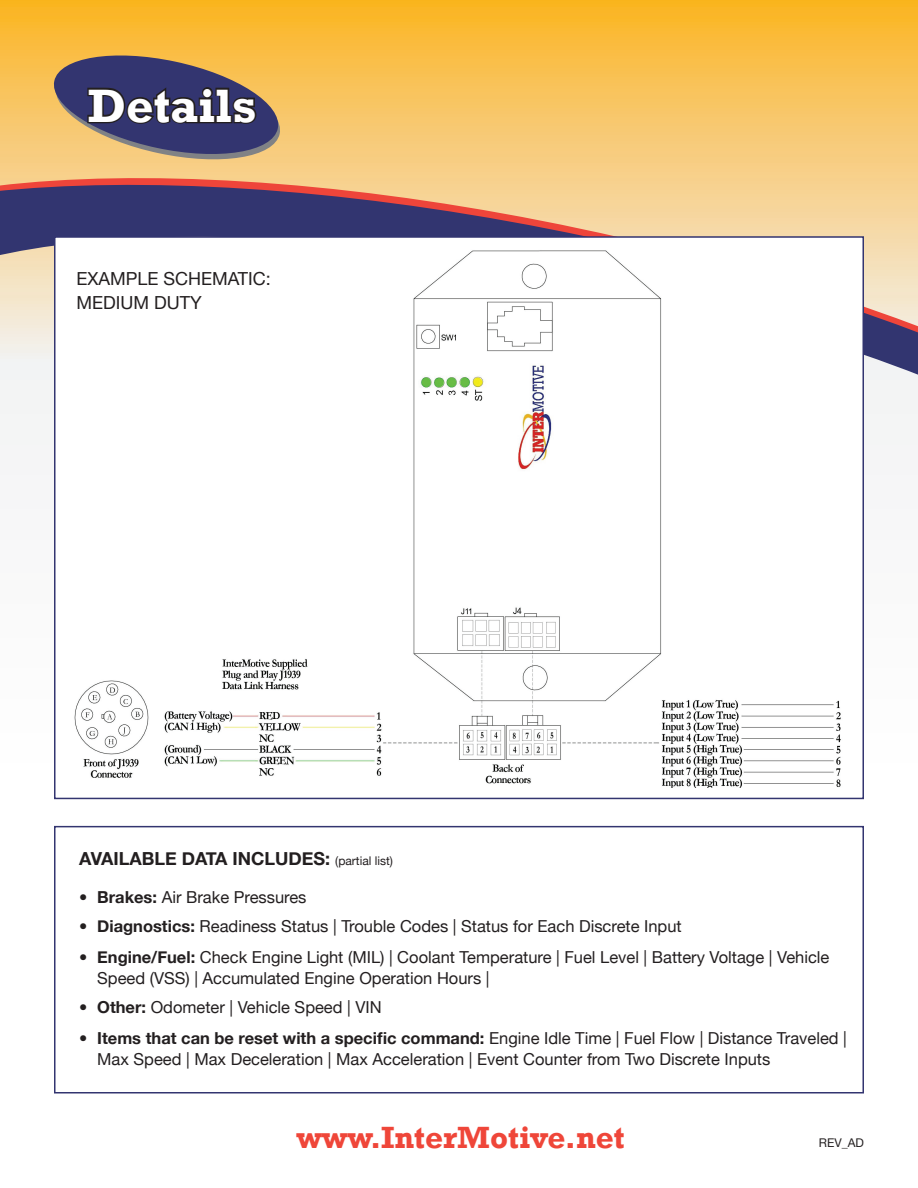
<style>
.page{position:relative;width:918px;height:1188px;background:#fff}
.page>*{position:absolute;margin:0;border:0;box-sizing:border-box;transform-origin:0 0}
.t1{font:700 48px "Rockwell";color:#fff}
.t2{font:700 31.5px "Rockwell";color:#ef4639}
.t3{font:700 18px "Helvetica Neue";color:#231f20}
.t4{font:18px/24px "Helvetica Neue";color:#231f20}
.t5{font:16.5px/21px "Helvetica Neue";color:#231f20}
.t6{font:12px "Helvetica Neue";color:#231f20}
.s1{font-weight:400;font-size:12px}
.s2{font-weight:700}
</style>
<div class="page">
<svg style="left:0;top:0;width:918px;height:445px;background:#f8c45b"></svg>
<svg style="left:0;top:174px;width:918px;height:212px;background:#b2988e"></svg>
<svg style="left:49px;top:48px;width:236px;height:118px;background:#816e64"></svg>
<div style="left:54px;top:236px;width:810px;height:563px;background:#fff;border:2px solid #333570"></div>
<div style="left:54px;top:826px;width:810px;height:268px;border:2px solid #333570"></div>
<img style="left:74px;top:250px;width:767px;height:538px">
<h1 class="t1" style="left:88px;top:77px;width:170px">Details</h1>
<p class="t4" style="left:76px;top:266px;width:196px">EXAMPLE SCHEMATIC:<br>MEDIUM DUTY</p>
<p class="t3" style="left:79px;top:848px;width:315px">AVAILABLE DATA INCLUDES: <span class="s1">(partial list)</span></p>
<p class="t5" style="left:79px;top:886px;width:229px"><span class="s2">• Brakes:</span> Air Brake Pressures</p>
<p class="t5" style="left:79px;top:915px;width:604px"><span class="s2">• Diagnostics:</span> Readiness Status | Trouble Codes | Status for Each Discrete Input</p>
<p class="t5" style="left:97px;top:946px;width:734px;text-indent:-18px"><span class="s2">• Engine/Fuel:</span> Check Engine Light (MIL) | Coolant Temperature | Fuel Level | Battery Voltage | Vehicle<br>Speed (VSS) | Accumulated Engine Operation Hours |</p>
<p class="t5" style="left:79px;top:996px;width:304px"><span class="s2">• Other:</span> Odometer | Vehicle Speed | VIN</p>
<p class="t5" style="left:97px;top:1027px;width:751px;text-indent:-18px"><span class="s2">• Items that can be reset with a specific command:</span> Engine Idle Time | Fuel Flow | Distance Traveled |<br>Max Speed | Max Deceleration | Max Acceleration | Event Counter from Two Discrete Inputs</p>
<h2 class="t2" style="left:296px;top:1118px;width:330px">www.InterMotive.net</h2>
<p class="t6" style="left:819px;top:1136px;width:47px">REV_AD</p>
</div>
